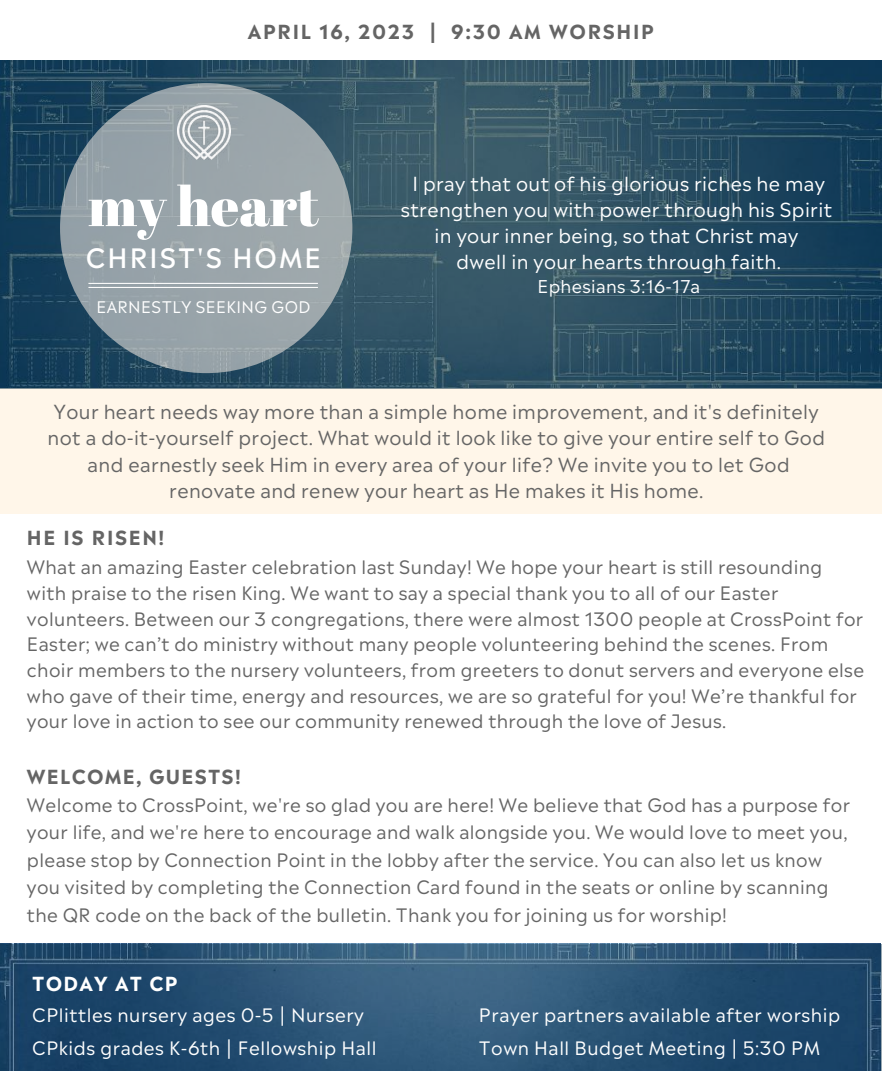
<style>
.page{position:relative;width:882px;height:1071px;background:#fff}
.page>*{position:absolute;margin:0;border:0;box-sizing:border-box;transform-origin:0 0}
.t1{font:55.3px "Abril Fatface";color:#fff}
.t2{font:500 26.6px "Madera";letter-spacing:.075em;color:#fff}
.t3{font:19.25px/26.2px "Madera";letter-spacing:.02em;color:#656565;text-align:center}
.t4{font:19.25px/26.2px "Madera";letter-spacing:.02em;color:#fff;text-align:center}
.t5{font:700 19.25px "Madera";letter-spacing:.085em;color:#656565}
.t6{font:700 19.25px "Madera";letter-spacing:.065em;color:#656565}
.t7{font:700 19.25px "Madera";letter-spacing:.065em;color:#fff}
.t8{font:18.38px/25.7px "Madera";letter-spacing:.02em;color:#656565}
.t9{font:18.38px/32.6px "Madera";letter-spacing:.03em;color:#fff}
.t10{font:17.5px "Madera";letter-spacing:.02em;color:#fff}
.t11{font:15.92px "Madera";letter-spacing:.03em;color:#fff}
</style>
<div class="page">
<div style="left:0;top:73px;width:882px;height:441px;background:#fff6e9"></div>
<svg style="left:0;top:61px;width:882px;height:327px;background:#294e62"></svg>
<div style="left:60px;top:83px;width:292px;height:290px;background:#9aa5aa;border-radius:50%"></div>
<img style="left:177px;top:106px;width:53px;height:54px">
<hr style="left:88px;top:283px;width:230px;height:1px;background:#fff">
<hr style="left:88px;top:287px;width:230px;height:1px;background:#fff">
<svg style="left:0;top:944px;width:882px;height:127px;background:#285173"></svg>
<p class="t5" style="left:248px;top:15px;width:407px">APRIL 16, 2023 | 9:30 AM WORSHIP</p>
<h1 class="t1" style="left:88px;top:168px;width:232px">my heart</h1>
<h2 class="t2" style="left:86px;top:234px;width:237px">CHRIST'S HOME</h2>
<p class="t11" style="left:96px;top:293px;width:216px">EARNESTLY SEEKING GOD</p>
<p class="t4" style="left:401px;top:168px;width:433px">I pray that out of his glorious riches he may strengthen you with power through his Spirit in your inner being, so that Christ may<br>dwell in your hearts through faith.</p>
<p class="t10" style="left:538px;top:271px;width:164px">Ephesians 3:16-17a</p>
<p class="t3" style="left:48px;top:396px;width:779px">Your heart needs way more than a simple home improvement, and it's definitely not a do-it-yourself project. What would it look like to give your entire self to God and earnestly seek Him in every area of your life? We invite you to let God renovate and renew your heart as He makes it His home.</p>
<p class="t5" style="left:27px;top:520px;width:139px">HE IS RISEN!</p>
<p class="t8" style="left:27px;top:552px;width:839px">What an amazing Easter celebration last Sunday! We hope your heart is still resounding with praise to the risen King. We want to say a special thank you to all of our Easter volunteers. Between our 3 congregations, there were almost 1300 people at CrossPoint for Easter; we can’t do ministry without many people volunteering behind the scenes. From choir members to the nursery volunteers, from greeters to donut servers and everyone else who gave of their time, energy and resources, we are so grateful for you! We’re thankful for your love in action to see our community renewed through the love of Jesus.</p>
<p class="t6" style="left:27px;top:760px;width:215px">WELCOME, GUESTS!</p>
<p class="t8" style="left:27px;top:789px;width:825px;line-height:27.7px">Welcome to CrossPoint, we're so glad you are here! We believe that God has a purpose for your life, and we're here to encourage and walk alongside you. We would love to meet you, please stop by Connection Point in the lobby after the service. You can also let us know you visited by completing the Connection Card found in the seats or online by scanning the QR code on the back of the bulletin. Thank you for joining us for worship!</p>
<p class="t7" style="left:32px;top:966px;width:147px">TODAY AT CP</p>
<p class="t9" style="left:32px;top:997px;width:333px">CPlittles nursery ages 0-5 | Nursery</p>
<p class="t9" style="left:479px;top:997px;width:363px">Prayer partners available after worship<br>Town Hall Budget Meeting | 5:30 PM</p>
<p class="t9" style="left:32px;top:1029px;width:346px">CPkids grades K-6th | Fellowship Hall</p>
</div>
